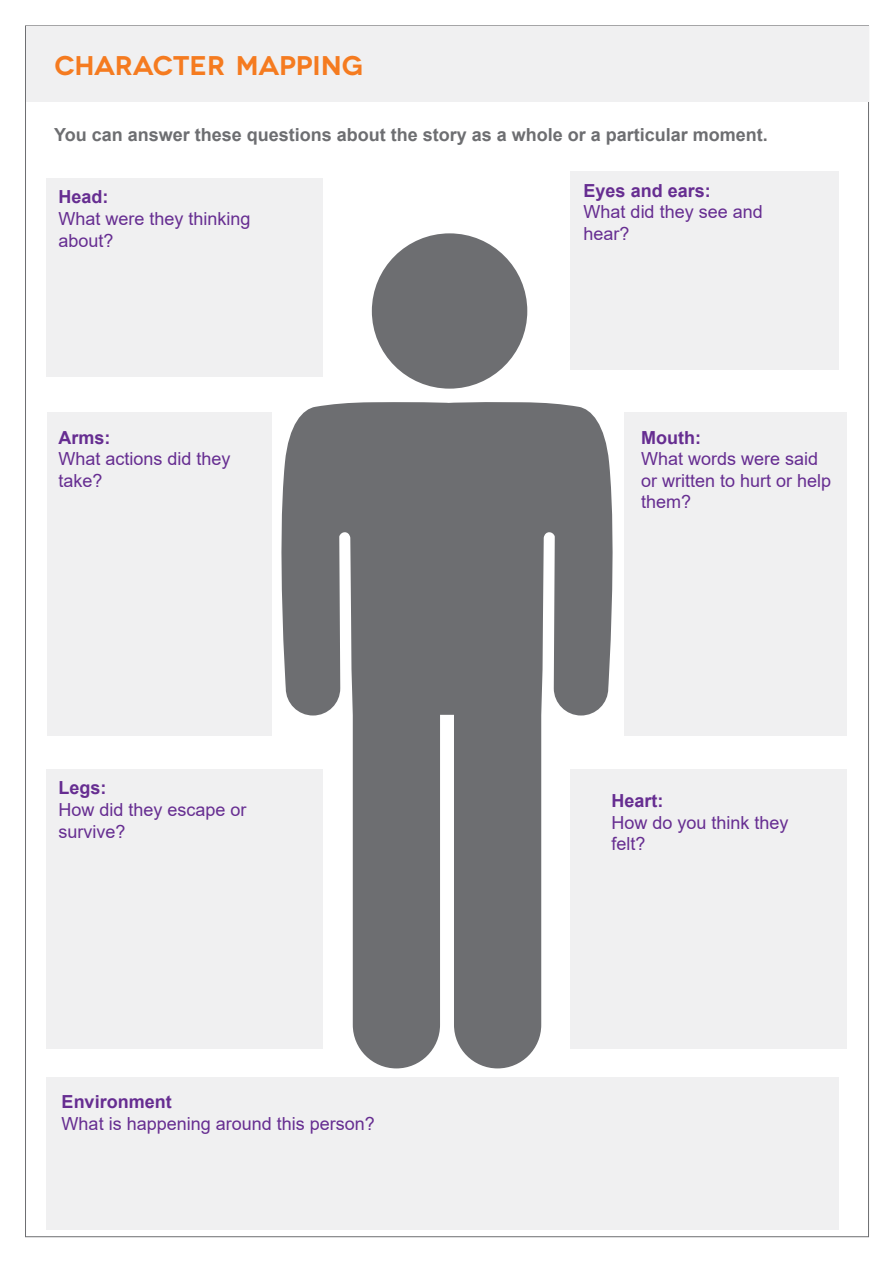
<style>
.page{position:relative;width:893px;height:1263px;background:#fff}
.page>*{position:absolute;margin:0;border:0;box-sizing:border-box;transform-origin:0 0}
.Section_heading{font:600 27px "Novecentowide";letter-spacing:-.01em;color:#f57b20}
.t1{font:18px/21.6px "Arial";color:#662d91}
.t2{font:700 18px "Arial";color:#6d6e71}
.t3{font:700 18px "Arial";color:#662d91}
</style>
<div class="page">
<div style="left:372px;top:233px;width:155px;height:156px;background:#6d6e71;border-radius:50%"></div>
<svg style="left:277px;top:402px;width:340px;height:666px;fill:#6d6e71"></svg>
<div style="left:26px;top:26px;width:842px;height:76px;background:#f0f0f1"></div>
<div style="left:47px;top:178px;width:276px;height:198px;background:#f0f0f1"></div>
<div style="left:47px;top:412px;width:225px;height:324px;background:#f0f0f1"></div>
<div style="left:570px;top:171px;width:269px;height:199px;background:#f0f0f1"></div>
<div style="left:624px;top:412px;width:222px;height:324px;background:#f0f0f1"></div>
<div style="left:570px;top:769px;width:276px;height:279px;background:#f0f0f1"></div>
<div style="left:47px;top:769px;width:276px;height:279px;background:#f0f0f1"></div>
<div style="left:47px;top:1077px;width:792px;height:153px;background:#f0f0f1"></div>
<p class="Section_heading" style="left:54px;top:49px;width:310px">CHARACTER MAPPING</p>
<p class="t2" style="left:54px;top:122px;width:715px">You can answer these questions about the story as a whole or a particular moment.</p>
<p class="t3" style="left:58px;top:184px;width:52px">Head:</p>
<p class="t1" style="left:58px;top:208px;width:194px">What were they thinking about?</p>
<p class="t3" style="left:58px;top:425px;width:54px">Arms:</p>
<p class="t1" style="left:58px;top:448px;width:174px">What actions did they take?</p>
<p class="t3" style="left:58px;top:775px;width:50px">Legs:</p>
<p class="t1" style="left:58px;top:799px;width:190px">How did they escape or survive?</p>
<p class="t3" style="left:62px;top:1089px;width:112px">Environment</p>
<p class="t1" style="left:62px;top:1113px;width:315px">What is happening around this person?</p>
<p class="t3" style="left:584px;top:178px;width:129px">Eyes and ears:</p>
<p class="t1" style="left:584px;top:201px;width:181px">What did they see and hear?</p>
<p class="t3" style="left:641px;top:425px;width:61px">Mouth:</p>
<p class="t1" style="left:641px;top:448px;width:192px">What words were said or written to hurt or help them?</p>
<p class="t3" style="left:611px;top:788px;width:54px">Heart:</p>
<p class="t1" style="left:611px;top:811px;width:179px">How do you think they felt?</p>
</div>
